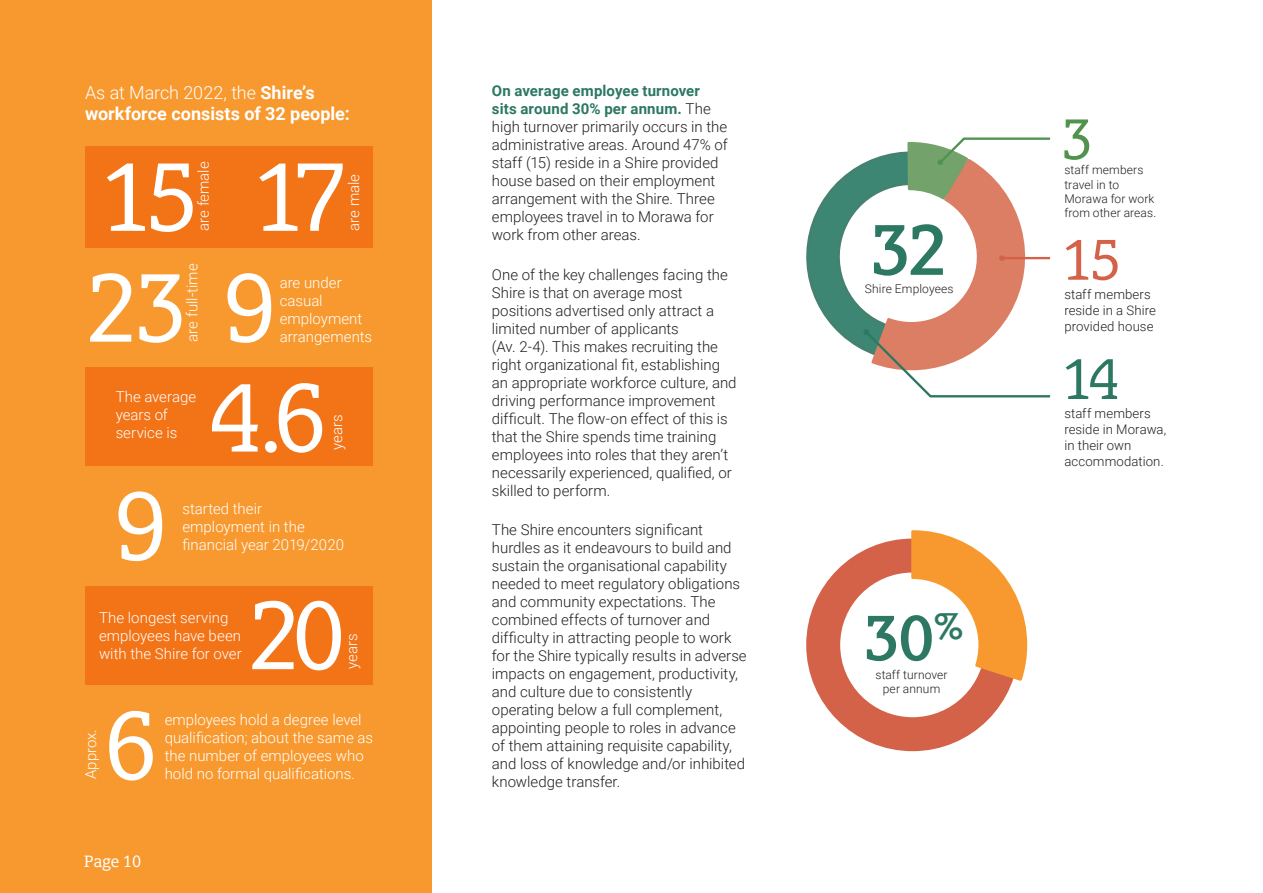
<style>
.page{position:relative;width:1263px;height:893px;background:#fff}
.page>*{position:absolute;margin:0;border:0;box-sizing:border-box;transform-origin:0 0}
.t1{font:500 97.5px "Berlingske Slab";letter-spacing:-.09em;color:#fff}
.t2{font:72px "Berlingske Slab D Bd";color:#2c7863}
.t3{font:64.5px "Berlingske Slab D Bd";color:#2c7863}
.t4{font:500 57.6px "Berlingske Slab";color:#d46249}
.t5{font:500 57.6px "Berlingske Slab";color:#2c7863}
.t6{font:500 57.6px "Berlingske Slab";color:#51934e}
.t7{font:700 18px/21.6px "Roboto";color:#fff}
.t8{font:500 16.5px "Berlingske Slab";letter-spacing:-.01em;color:#fff}
.t9{font:300 15px/18px "Roboto";color:#231f20}
.t10{font:300 15px/18px "Roboto";color:#fff}
.t11{font:300 13.2px/15.8px "Roboto";letter-spacing:.005em;color:#231f20}
.t12{font:300 12px/14.4px "Roboto";letter-spacing:.01em;color:#231f20;text-align:center}
.s1{font-weight:300}
.s2{font-weight:700;color:#2c7863}
</style>
<div class="page">
<div style="left:0;top:0;width:432px;height:893px;background:#f8992f"></div>
<svg style="left:807px;top:530px;width:221px;height:220px"></svg>
<svg style="left:806px;top:163px;width:57px;height:187px"></svg>
<svg style="left:863px;top:137px;width:188px;height:261px"></svg>
<div style="left:85px;top:146px;width:288px;height:101px;background:#f37317"></div>
<div style="left:85px;top:586px;width:288px;height:99px;background:#f37317"></div>
<div style="left:85px;top:367px;width:288px;height:99px;background:#f37317"></div>
<p class="t7" style="left:85px;top:81px;width:266px"><span class="s1">As at March 2022, the</span> Shire’s workforce consists of 32 people:</p>
<h1 class="t1" style="left:99px;top:129px;width:102px">15</h1>
<p class="t10" style="left:194px;top:231px;width:71px;rotate:-90deg">are female</p>
<h1 class="t1" style="left:251px;top:129px;width:98px">17</h1>
<p class="t10" style="left:344px;top:231px;width:58px;rotate:-90deg">are male</p>
<p class="t10" style="left:183px;top:342px;width:80px;rotate:-90deg">are full-time</p>
<h1 class="t1" style="left:85px;top:240px;width:193px">23 9</h1>
<p class="t10" style="left:280px;top:273px;width:94px">are under casual employment arrangements</p>
<p class="t10" style="left:116px;top:387px;width:82px">The average years of service is</p>
<h1 class="t1" style="left:207px;top:350px;width:122px">4.6</h1>
<p class="t10" style="left:327px;top:450px;width:37px;rotate:-90deg">years</p>
<h1 class="t1" style="left:114px;top:458px;width:56px">9</h1>
<p class="t10" style="left:182px;top:499px;width:163px">started their employment in the financial year 2019/2020</p>
<p class="t10" style="left:99px;top:608px;width:144px">The longest serving employees have been with the Shire for over</p>
<h1 class="t1" style="left:247px;top:568px;width:100px">20</h1>
<p class="t10" style="left:342px;top:669px;width:37px;rotate:-90deg">years</p>
<p class="t10" style="left:81px;top:779px;width:52px;rotate:-90deg">Approx.</p>
<h1 class="t1" style="left:103px;top:678px;width:56px">6</h1>
<p class="t10" style="left:165px;top:710px;width:210px">employees hold a degree level qualification; about the same as the number of employees who hold no formal qualifications.</p>
<p class="t8" style="left:84px;top:850px;width:59px">Page 10</p>
<p class="t9" style="left:492px;top:81px;width:237px"><span class="s2">On average employee turnover sits around 30% per annum.</span> The high turnover primarily occurs in the administrative areas. Around 47% of staff (15) reside in a Shire provided house based on their employment arrangement with the Shire. Three employees travel in to Morawa for work from other areas.</p>
<p class="t9" style="left:492px;top:265px;width:246px">One of the key challenges facing the Shire is that on average most positions advertised only attract a limited number of applicants<br>(Av. 2-4). This makes recruiting the right organizational fit, establishing an appropriate workforce culture, and driving performance improvement difficult. The flow-on effect of this is that the Shire spends time training employees into roles that they aren’t necessarily experienced, qualified, or skilled to perform.</p>
<p class="t9" style="left:492px;top:520px;width:256px">The Shire encounters significant hurdles as it endeavours to build and sustain the organisational capability needed to meet regulatory obligations and community expectations. The combined effects of turnover and difficulty in attracting people to work for the Shire typically results in adverse impacts on engagement, productivity, and culture due to consistently operating below a full complement, appointing people to roles in advance of them attaining requisite capability, and loss of knowledge and/or inhibited knowledge transfer.</p>
<h2 class="t2" style="left:871px;top:198px;width:79px">32</h2>
<p class="t12" style="left:865px;top:281px;width:90px">Shire Employees</p>
<h3 class="t3" style="left:864px;top:591px;width:101px">30<sup>%</sup></h3>
<p class="t12" style="left:875px;top:667px;width:74px">staff turnover per annum</p>
<h3 class="t6" style="left:1061px;top:99px;width:34px">3</h3>
<p class="t12" style="left:1064px;top:162px;width:93px;text-align:left">staff members travel in to<br>Morawa for work from other areas.</p>
<h3 class="t4" style="left:1061px;top:220px;width:62px">15</h3>
<p class="t11" style="left:1064px;top:286px;width:93px">staff members reside in a Shire provided house</p>
<h3 class="t5" style="left:1061px;top:339px;width:60px">14</h3>
<p class="t11" style="left:1064px;top:405px;width:104px">staff members reside in Morawa, in their own accommodation.</p>
</div>
